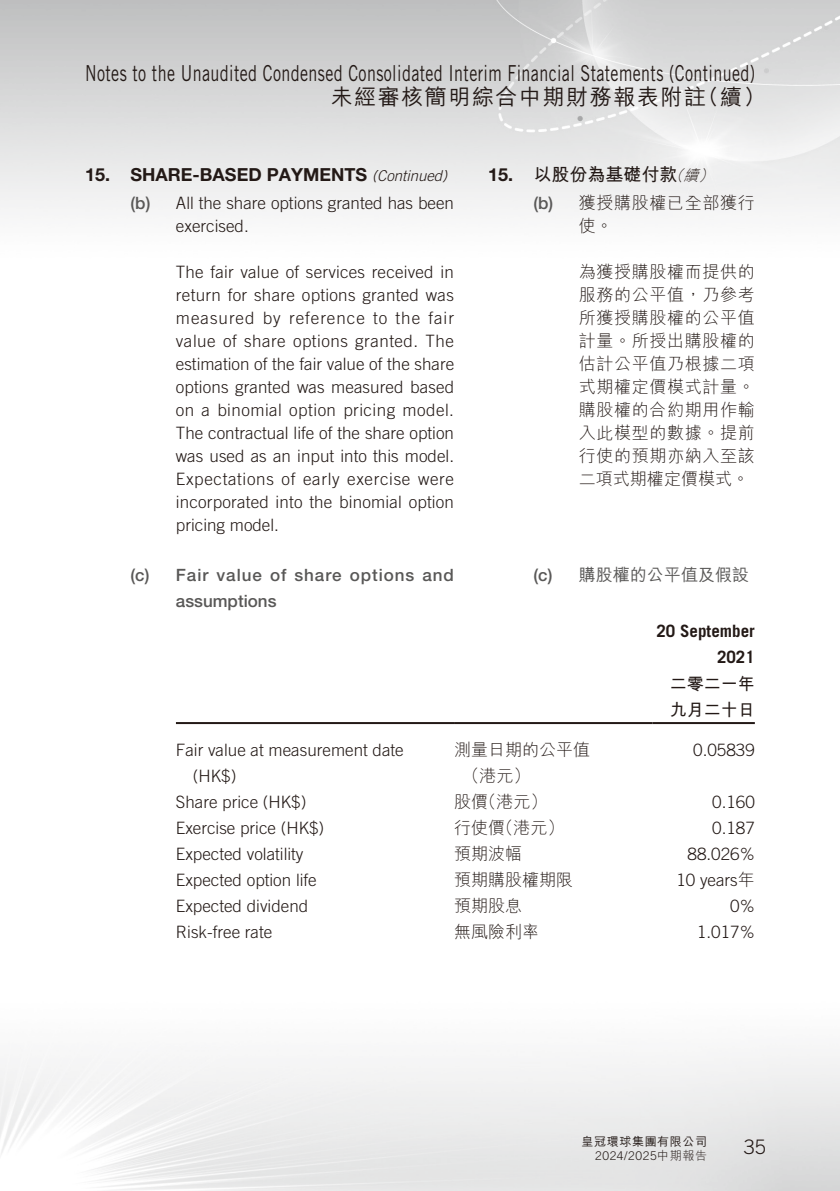
<style>
.page{position:relative;width:840px;height:1191px;background:#fff}
.page>*{position:absolute;margin:0;border:0;box-sizing:border-box;transform-origin:0 0}
.t1{font:22px "Trade Gothic LT Std";letter-spacing:.025em;color:#231916;scale:.73 1}
.t2{font:500 22px "M Hei HK";letter-spacing:.07em;color:#231916}
.t3{font:300 20px "Trade Gothic LT Std";color:#231916}
.t4{font:700 18px "Helvetica Neue LT Std";color:#231916}
.t5{font:700 18px "M Hei HK";color:#231916}
.t6{font:300 17px/23px "Trade Gothic LT Std";color:#231916}
.t7{font:300 17px/23px "M Hei HK";letter-spacing:.04em;color:#231916}
.t8{font:500 17px/26px "Helvetica Neue LT Std";letter-spacing:.055em;color:#595857}
.t9{font:300 17px/26px "M Hei HK";color:#231916}
.t10{font:700 17px/26px "Trade Gothic LT Std";color:#231916;text-align:right}
.t11{font:500 17px "M Hei HK";color:#595857}
.t12{font:700 17px/26px "M Hei HK";color:#231916}
.t13{font:300 12px "Trade Gothic LT Std";letter-spacing:.05em;color:#231916}
.t14{font:500 12px "M Hei HK";letter-spacing:.05em;color:#231916}
.s1{font-family:"Trade Gothic LT Std";font-weight:300;font-style:italic;font-size:15px}
.s2{font-family:"Helvetica Neue LT Std";font-weight:500;color:#595857}
.s3{font-family:"Helvetica Neue LT Std"}
.s4{font-weight:300;font-style:italic;font-size:15px}
.s5{font-family:"M Hei HK"}
</style>
<div class="page">
<img style="left:0;top:0;width:839px;height:1191px">
<hr style="left:176px;top:722px;width:278px;height:2px;background:#231916">
<hr style="left:454px;top:722px;width:198px;height:2px;background:#231916">
<hr style="left:652px;top:722px;width:102px;height:2px;background:#231916">
<p class="t1" style="left:85px;top:60px;width:918px">Notes to the Unaudited Condensed Consolidated Interim Financial Statements (Continued)</p>
<p class="t2" style="left:330px;top:81px;width:436px">未經審核簡明綜合中期財務報表附註（續）</p>
<p class="t4" style="left:85px;top:163px;width:363px">15. SHARE-BASED PAYMENTS <span class="s1">(Continued)</span></p>
<p class="t6" style="left:176px;top:192px;width:279px;text-indent:-45px"><span class="s2">(b)</span> All the share options granted has been exercised.</p>
<p class="t6" style="left:176px;top:261px;width:279px;text-align:justify">The fair value of services received in return for share options granted was measured by reference to the fair value of share options granted. The estimation of the fair value of the share options granted was measured based on a binomial option pricing model.<br>The contractual life of the share option was used as an input into this model.<br>Expectations of early exercise were incorporated into the binomial option pricing model.</p>
<p class="t8" style="left:176px;top:561px;width:279px;text-indent:-45px">(c) Fair value of share options and assumptions</p>
<p class="t5" style="left:488px;top:161px;width:231px"><span class="s3">15.</span> 以股份為基礎付款<span class="s4">（續）</span></p>
<p class="t7" style="left:578px;top:191px;width:177px;text-indent:-45px"><span class="s2">(b)</span> 獲授購股權已全部獲行使。</p>
<p class="t7" style="left:578px;top:260px;width:177px;text-align:justify">為獲授購股權而提供的服務的公平值，乃參考所獲授購股權的公平值計量。所授出購股權的估計公平值乃根據二項式期權定價模式計量。購股權的合約期用作輸入此模型的數據。提前行使的預期亦納入至該二項式期權定價模式。</p>
<p class="t11" style="left:533px;top:562px;width:217px"><span class="s3">(c)</span> 購股權的公平值及假設</p>
<p class="t10" style="left:656px;top:618px;width:100px">20 September<br>2021</p>
<p class="t12" style="left:669px;top:669px;width:86px">二零二一年九月二十日</p>
<p class="t6" style="left:193px;top:737px;width:212px;line-height:26px;text-indent:-17px">Fair value at measurement date (HK$)</p>
<p class="t9" style="left:462px;top:737px;width:129px;text-indent:-8px">測量日期的公平值（港元）</p>
<p class="t6" style="left:693px;top:738px;width:63px">0.05839</p>
<p class="t6" style="left:176px;top:790px;width:132px">Share price (HK$)</p>
<p class="t7" style="left:454px;top:790px;width:95px">股價（港元）</p>
<p class="t6" style="left:711px;top:790px;width:44px">0.160</p>
<p class="t6" style="left:176px;top:816px;width:150px">Exercise price (HK$)</p>
<p class="t7" style="left:454px;top:816px;width:112px">行使價（港元）</p>
<p class="t6" style="left:711px;top:816px;width:44px">0.187</p>
<p class="t6" style="left:176px;top:842px;width:129px">Expected volatility</p>
<p class="t7" style="left:454px;top:842px;width:69px">預期波幅</p>
<p class="t6" style="left:687px;top:842px;width:69px">88.026%</p>
<p class="t6" style="left:176px;top:868px;width:142px">Expected option life</p>
<p class="t9" style="left:454px;top:867px;width:120px">預期購股權期限</p>
<p class="t6" style="left:676px;top:868px;width:80px">10 years<span class="s5">年</span></p>
<p class="t6" style="left:176px;top:894px;width:134px">Expected dividend</p>
<p class="t7" style="left:454px;top:894px;width:69px">預期股息</p>
<p class="t6" style="left:729px;top:894px;width:26px">0%</p>
<p class="t6" style="left:176px;top:920px;width:98px">Risk-free rate</p>
<p class="t7" style="left:454px;top:920px;width:86px">無風險利率</p>
<p class="t6" style="left:696px;top:920px;width:59px">1.017%</p>
<p class="t14" style="left:581px;top:1133px;width:127px">皇冠環球集團有限公司</p>
<p class="t13" style="left:594px;top:1149px;width:113px">2024/2025<span class="s5">中期報告</span></p>
<p class="t3" style="left:743px;top:1134px;width:24px">35</p>
</div>
